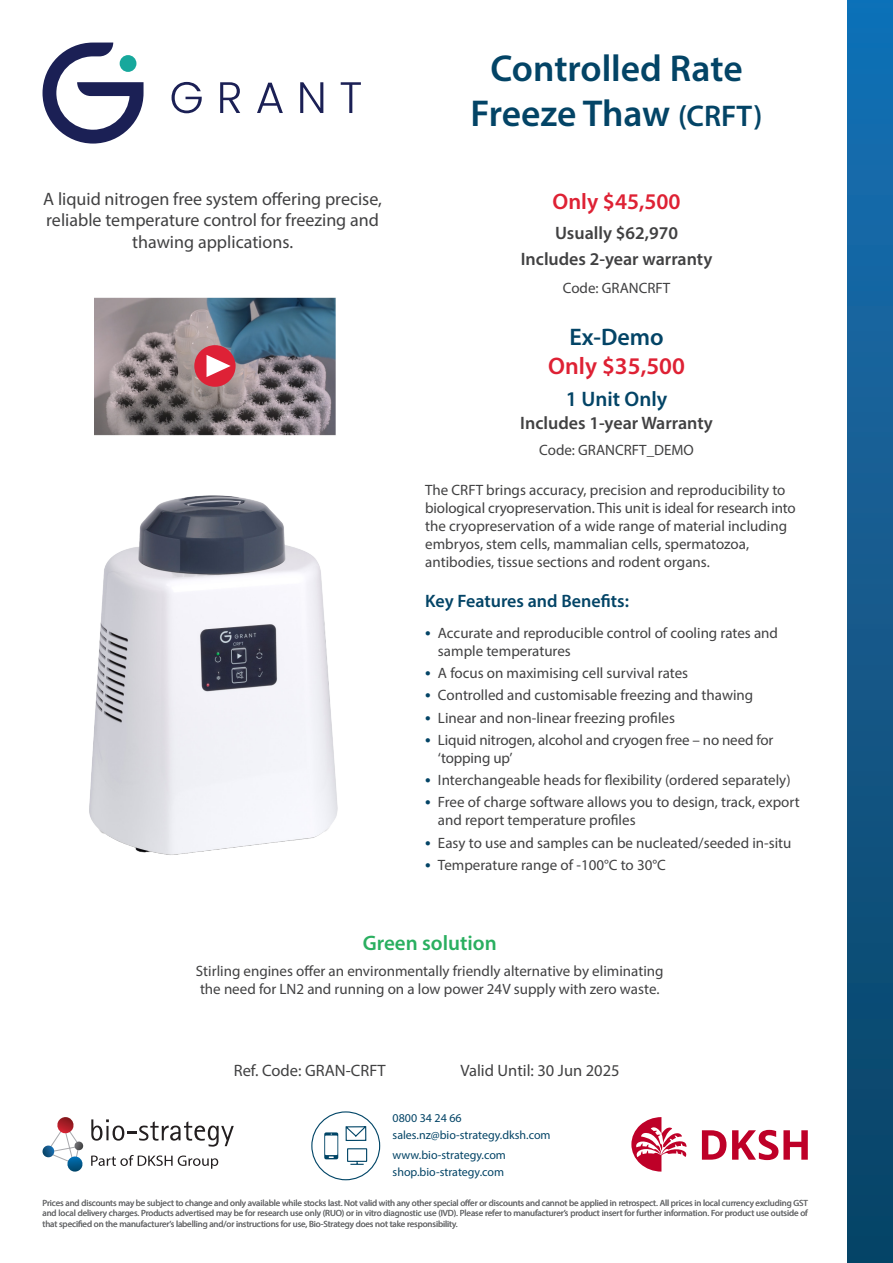
<style>
.page{position:relative;width:893px;height:1263px;background:#fff}
.page>*{position:absolute;margin:0;border:0;box-sizing:border-box;transform-origin:0 0}
.t1{font:600 37.5px/45px "Myriad Pro";color:#034466;text-align:center}
.t2{font:600 24px/28.8px "Myriad Pro";color:#de2134;text-align:center}
.t3{font:600 22.5px "Myriad Pro";color:#de2134}
.t4{font:600 21px "Myriad Pro";color:#2aaf60}
.t5{font:600 21px "Myriad Pro";color:#034466}
.t6{font:18px/21.6px "Myriad Pro";color:#414142;text-align:center}
.t7{font:600 18px "Myriad Pro";color:#414142}
.t8{font:600 18px "Myriad Pro";color:#034466}
.Valid___Ref{font:16.5px "Myriad Pro";color:#414142}
.t9{font:15px/18px "Myriad Pro";color:#414142}
.t10{font:12px "Myriad Pro";color:#034466}
.T_C_s_back_page{font:9px/10.8px "Myriad Pro";letter-spacing:-.01em;color:#6d6e70;text-align:justify}
.s1{font-size:30px}
.s2{color:#034466}
.s3{font-weight:600;font-size:18px;color:#034466}
</style>
<div class="page">
<svg style="left:345px;top:1126px;width:23px;height:39px"></svg>
<svg style="left:324px;top:1132px;width:14px;height:27px"></svg>
<div style="left:311px;top:1111px;width:69px;height:69px;border:1px solid #004566;border-radius:50%"></div>
<svg style="left:172px;top:82px;width:30px;height:31px"></svg>
<svg style="left:220px;top:82px;width:20px;height:31px"></svg>
<svg style="left:257px;top:83px;width:26px;height:30px"></svg>
<svg style="left:300px;top:82px;width:23px;height:31px"></svg>
<svg style="left:341px;top:82px;width:20px;height:31px"></svg>
<svg style="left:43px;top:43px;width:101px;height:101px"></svg>
<div style="left:120px;top:55px;width:16px;height:17px;background:#17a89c;border-radius:50%"></div>
<img style="left:89px;top:495px;width:249px;height:360px">
<img style="left:94px;top:298px;width:242px;height:138px">
<div style="left:194px;top:345px;width:42px;height:42px;background:#de2136;border-radius:50%"></div>
<svg style="left:207px;top:355px;width:24px;height:22px"></svg>
<div style="left:847px;top:0;width:46px;height:1263px;background:linear-gradient(to bottom,#1870b5,#0b4364)"></div>
<svg style="left:91px;top:1155px;width:127px;height:14px"></svg>
<svg style="left:43px;top:1117px;width:41px;height:54px"></svg>
<svg style="left:91px;top:1119px;width:143px;height:27px"></svg>
<svg style="left:732px;top:1130px;width:76px;height:30px"></svg>
<svg style="left:702px;top:1130px;width:24px;height:30px"></svg>
<svg style="left:631px;top:1117px;width:56px;height:54px"></svg>
<p class="t6" style="left:43px;top:188px;width:340px">A liquid nitrogen free system offering precise, reliable temperature control for freezing and thawing applications.</p>
<p class="t1" style="left:471px;top:45px;width:294px">Controlled Rate<br>Freeze Thaw <span class="s1">(CRFT)</span></p>
<p class="t3" style="left:552px;top:187px;width:130px">Only $45,500</p>
<p class="t7" style="left:555px;top:222px;width:124px">Usually $62,970</p>
<p class="t7" style="left:521px;top:248px;width:193px">Includes 2-year warranty</p>
<p class="t9" style="left:563px;top:279px;width:109px">Code: GRANCRFT</p>
<p class="t2" style="left:548px;top:322px;width:138px"><span class="s2">Ex-Demo<br></span>Only $35,500</p>
<p class="t5" style="left:566px;top:385px;width:103px">1 Unit Only</p>
<p class="t7" style="left:520px;top:411px;width:194px">Includes 1-year Warranty</p>
<p class="t9" style="left:539px;top:441px;width:156px">Code: GRANCRFT_DEMO</p>
<p class="t9" style="left:425px;top:481px;width:372px">The CRFT brings accuracy, precision and reproducibility to biological cryopreservation. This unit is ideal for research into the cryopreservation of a wide range of material including embryos, stem cells, mammalian cells, spermatozoa, antibodies, tissue sections and rodent organs.</p>
<p class="t8" style="left:425px;top:589px;width:205px">Key Features and Benefits:</p>
<p class="t9" style="left:438px;top:623px;width:342px;text-indent:-13px"><span class="s3">•</span> Accurate and reproducible control of cooling rates and sample temperatures</p>
<p class="t9" style="left:425px;top:664px;width:264px"><span class="s3">•</span> A focus on maximising cell survival rates</p>
<p class="t9" style="left:425px;top:686px;width:330px"><span class="s3">•</span> Controlled and customisable freezing and thawing</p>
<p class="t9" style="left:425px;top:708px;width:251px"><span class="s3">•</span> Linear and non-linear freezing profiles</p>
<p class="t9" style="left:438px;top:730px;width:337px;text-indent:-13px"><span class="s3">•</span> Liquid nitrogen, alcohol and cryogen free – no need for ‘topping up’</p>
<p class="t9" style="left:425px;top:771px;width:367px"><span class="s3">•</span> Interchangeable heads for flexibility (ordered separately)</p>
<p class="t9" style="left:438px;top:793px;width:363px;text-indent:-13px"><span class="s3">•</span> Free of charge software allows you to design, track, export and report temperature profiles</p>
<p class="t9" style="left:425px;top:833px;width:368px"><span class="s3">•</span> Easy to use and samples can be nucleated/seeded in-situ</p>
<p class="t9" style="left:425px;top:855px;width:242px"><span class="s3">•</span> Temperature range of -100°C to 30°C</p>
<p class="t4" style="left:363px;top:929px;width:135px">Green solution</p>
<p class="t9" style="left:196px;top:962px;width:469px">Stirling engines offer an environmentally friendly alternative by eliminating the need for LN2 and running on a low power 24V supply with zero waste.</p>
<p class="Valid___Ref" style="left:234px;top:1060px;width:153px">Ref. Code: GRAN-CRFT</p>
<p class="Valid___Ref" style="left:460px;top:1060px;width:161px">Valid Until: 30 Jun 2025</p>
<p class="t10" style="left:393px;top:1111px;width:71px">0800 34 24 66</p>
<p class="t10" style="left:393px;top:1128px;width:160px">sales.nz@bio-strategy.dksh.com</p>
<p class="t10" style="left:393px;top:1147px;width:115px">www.bio-strategy.com</p>
<p class="t10" style="left:393px;top:1165px;width:113px">shop.bio-strategy.com</p>
<p class="T_C_s_back_page" style="left:43px;top:1197px;width:767px">Prices and discounts may be subject to change and only available while stocks last. Not valid with any other special offer or discounts and cannot be applied in retrospect. All prices in local currency excluding GST and local delivery charges. Products advertised may be for research use only (RUO) or in vitro diagnostic use (IVD). Please refer to manufacturer’s product insert for further information. For product use outside of that specified on the manufacturer’s labelling and/or instructions for use, Bio-Strategy does not take responsibility.</p>
<p class="T_C_s_back_page" style="left:465px;top:1197px;width:4px">f</p>
</div>
